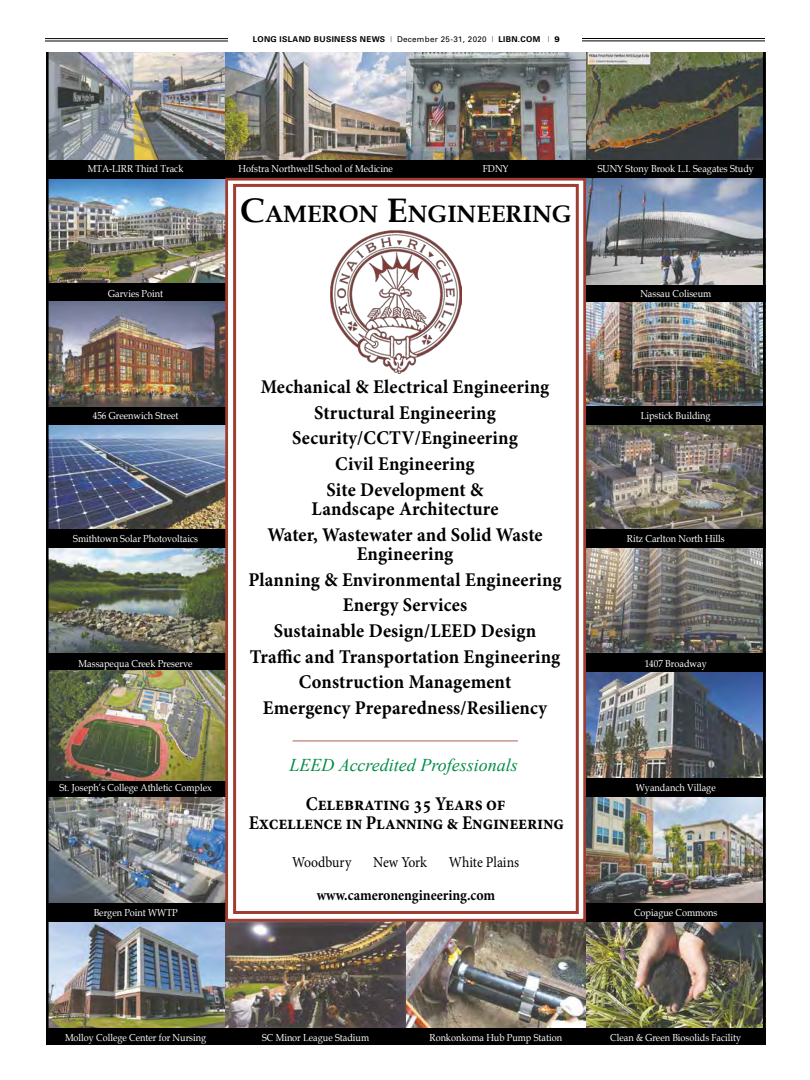
<style>
.page{position:relative;width:810px;height:1080px;background:#fff}
.page>*{position:absolute;margin:0;border:0;box-sizing:border-box;transform-origin:0 0}
.t1{font:700 23.8px "Book Antiqua";color:#000}
.t2{font:700 19.4px/25.7px "Minion Pro";letter-spacing:.005em;color:#000;text-align:center;scale:.95 1}
.t3{font:700 19.4px/19.4px "Minion Pro";letter-spacing:.005em;color:#000;text-align:center;scale:.91 1}
.t4{font:italic 18px "Times New Roman";color:#008d46}
.t5{font:700 15.3px "Minion Pro";color:#000;scale:.91 1}
.t6{font:15.1px "Minion Pro";letter-spacing:-.005em;color:#000;scale:.91 1}
.t7{font:10.1px "Book Antiqua";color:#fff;scale:.91 1}
.t8{font:700 8px "Univers LT Std";letter-spacing:.04em;color:#000}
.s1{font-weight:100;font-stretch:ultra-condensed}
.s2{font-weight:400}
.s3{font-weight:900}
.s4{font-size:34px}
</style>
<div class="page">
<hr style="left:45px;top:41px;width:197px;height:1px;background:#000">
<hr style="left:45px;top:38px;width:197px;height:1px;background:#000">
<hr style="left:569px;top:41px;width:196px;height:1px;background:#000">
<hr style="left:569px;top:38px;width:196px;height:1px;background:#000">
<div style="left:228px;top:36px;width:354px;height:16px;background:#fff"></div>
<img style="left:46px;top:52px;width:720px;height:992px">
<p class="t8" style="left:253px;top:34px;width:309px">LONG ISLAND BUSINESS NEWS <span class="s1">I</span> <span class="s2">December 25-31, 2020</span> <span class="s1">I</span> LIBN.COM <span class="s1">I</span> <span class="s3">9</span></p>
<p class="t7" style="left:88px;top:162px;width:107px">MTA-LIRR Third Track</p>
<p class="t7" style="left:239px;top:162px;width:171px">Hofstra Northwell School of Medicine</p>
<p class="t7" style="left:483px;top:162px;width:30px">FDNY</p>
<p class="t7" style="left:598px;top:162px;width:173px">SUNY Stony Brook L.I. Seagates Study</p>
<h1 class="t1" style="left:240px;top:198px;width:333px"><span class="s4">C</span>AMERON <span class="s4">E</span>NGINEERING</h1>
<p class="t7" style="left:108px;top:286px;width:62px">Garvies Point</p>
<p class="t7" style="left:640px;top:286px;width:79px">Nassau Coliseum</p>
<p class="t7" style="left:93px;top:409px;width:96px">456 Greenwich Street</p>
<p class="t7" style="left:73px;top:532px;width:139px">Smithtown Solar Photovoltaics</p>
<p class="t7" style="left:79px;top:656px;width:127px">Massapequa Creek Preserve</p>
<h2 class="t2" style="left:261px;top:374px;width:305px">Mechanical &amp; Electrical Engineering<br>Structural Engineering<br>Security/CCTV/Engineering<br>Civil Engineering<br>Site Development &amp;</h2>
<h2 class="t2" style="left:267px;top:496px;width:291px">Landscape Architecture<br>Water, Wastewater and Solid Waste</h2>
<h2 class="t2" style="left:248px;top:541px;width:331px">Engineering<br>Planning &amp; Environmental Engineering<br>Energy Services<br>Sustainable Design/LEED Design<br>Traffic and Transportation Engineering<br>Construction Management<br>Emergency Preparedness/Resiliency</h2>
<p class="t7" style="left:641px;top:409px;width:78px">Lipstick Building</p>
<p class="t7" style="left:627px;top:532px;width:109px">Ritz Carlton North Hills</p>
<p class="t7" style="left:645px;top:656px;width:70px">1407 Broadway</p>
<h3 class="t4" style="left:290px;top:753px;width:230px">LEED Accredited Professionals</h3>
<p class="t7" style="left:59px;top:781px;width:169px">St. Joseph’s College Athletic Complex</p>
<p class="t7" style="left:636px;top:781px;width:89px">Wyandanch Village</p>
<h2 class="t3" style="left:249px;top:794px;width:348px">Celebrating 35 Years of<br>Excellence in Planning &amp; Engineering</h2>
<h3 class="t6" style="left:292px;top:852px;width:67px">Woodbury</h3>
<h3 class="t6" style="left:373px;top:852px;width:61px">New York</h3>
<h3 class="t6" style="left:449px;top:852px;width:79px">White Plains</h3>
<h3 class="t5" style="left:317px;top:884px;width:198px">www.cameronengineering.com</h3>
<p class="t7" style="left:94px;top:906px;width:94px">Bergen Point WWTP</p>
<p class="t7" style="left:634px;top:906px;width:93px">Copiague Commons</p>
<p class="t7" style="left:65px;top:1031px;width:157px">Molloy College Center for Nursing</p>
<p class="t7" style="left:262px;top:1031px;width:119px">SC Minor League Stadium</p>
<p class="t7" style="left:430px;top:1031px;width:147px">Ronkonkoma Hub Pump Station</p>
<p class="t7" style="left:610px;top:1031px;width:145px">Clean &amp; Green Biosolids Facility</p>
</div>
